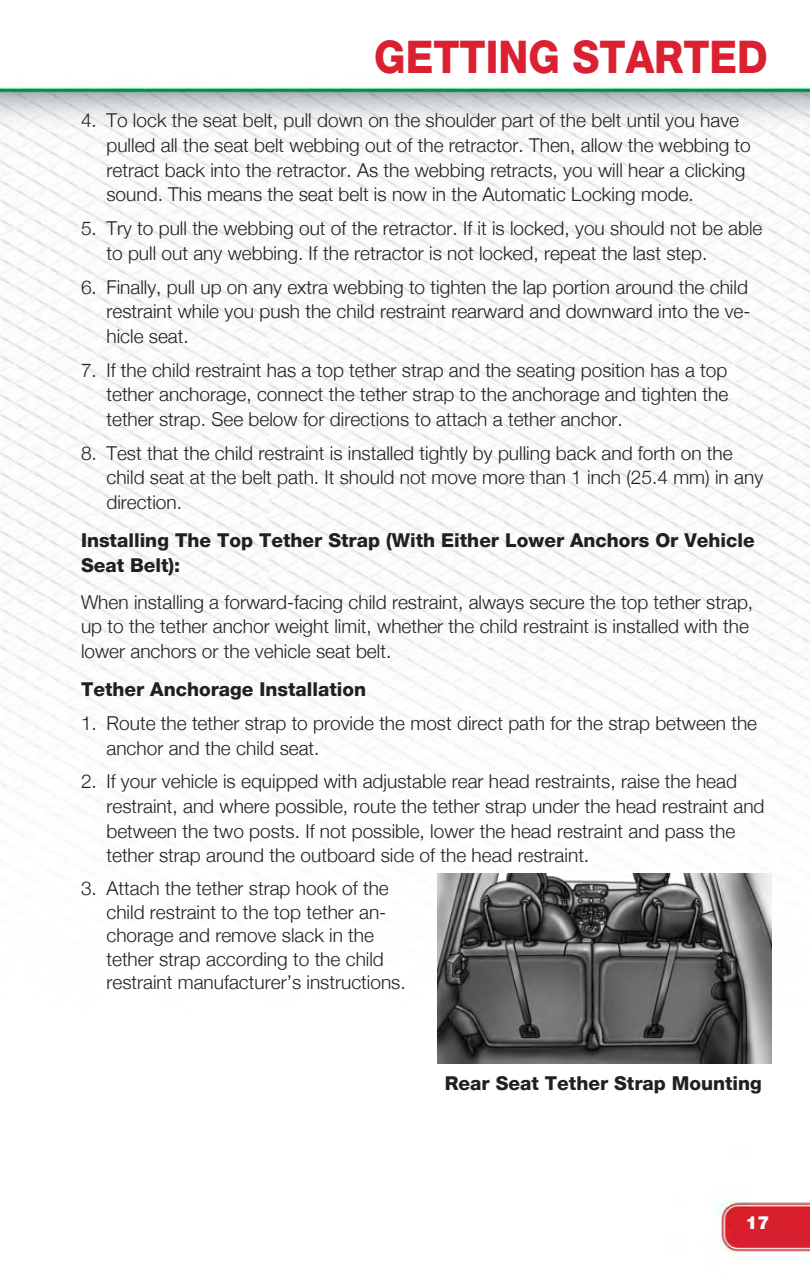
<style>
.page{position:relative;width:810px;height:1275px;background:#fff}
.page>*{position:absolute;margin:0;border:0;box-sizing:border-box;transform-origin:0 0}
.t1{font:45px "ABART Hheavy";color:#da2031;scale:.9 1}
.t2{font:19.12px/24.8px "ABART Hlight";color:#231f20}
.t3{font:19.12px/25.2px "ABART Hheavy";color:#231f20}
.t4{font:18px "ABART Hblack";color:#fff}
</style>
<div class="page">
<img style="left:0;top:86px;width:810px;height:1168px">
<img style="left:437px;top:873px;width:334px;height:191px">
<h1 class="t1" style="left:374px;top:30px;width:439px">GETTING STARTED</h1>
<p class="t2" style="left:106px;top:108px;width:646px;text-indent:-25px">4. To lock the seat belt, pull down on the shoulder part of the belt until you have pulled all the seat belt webbing out of the retractor. Then, allow the webbing to retract back into the retractor. As the webbing retracts, you will hear a clicking sound. This means the seat belt is now in the Automatic Locking mode.</p>
<p class="t2" style="left:106px;top:216px;width:658px;text-indent:-25px">5. Try to pull the webbing out of the retractor. If it is locked, you should not be able to pull out any webbing. If the retractor is not locked, repeat the last step.</p>
<p class="t2" style="left:106px;top:274px;width:646px;text-indent:-25px">6. Finally, pull up on any extra webbing to tighten the lap portion around the child restraint while you push the child restraint rearward and downward into the ve&shy;hicle seat.</p>
<p class="t2" style="left:106px;top:357px;width:623px;text-align:justify;text-indent:-25px">7. If the child restraint has a top tether strap and the seating position has a top tether anchorage, connect the tether strap to the anchorage and tighten the tether strap. See below for directions to attach a tether anchor.</p>
<p class="t2" style="left:106px;top:440px;width:658px;text-indent:-25px">8. Test that the child restraint is installed tightly by pulling back and forth on the child seat at the belt path. It should not move more than 1 inch (25.4 mm) in any direction.</p>
<p class="t3" style="left:81px;top:528px;width:675px">Installing The Top Tether Strap (With Either Lower Anchors Or Vehicle<br>Seat Belt):</p>
<p class="t2" style="left:81px;top:589px;width:674px">When installing a forward-facing child restraint, always secure the top tether strap, up to the tether anchor weight limit, whether the child restraint is installed with the lower anchors or the vehicle seat belt.</p>
<p class="t3" style="left:81px;top:677px;width:287px">Tether Anchorage Installation</p>
<p class="t2" style="left:106px;top:710px;width:652px;text-indent:-25px">1. Route the tether strap to provide the most direct path for the strap between the anchor and the child seat.</p>
<p class="t2" style="left:106px;top:769px;width:660px;text-indent:-25px">2. If your vehicle is equipped with adjustable rear head restraints, raise the head restraint, and where possible, route the tether strap under the head restraint and between the two posts. If not possible, lower the head restraint and pass the tether strap around the outboard side of the head restraint.</p>
<p class="t2" style="left:106px;top:876px;width:301px;line-height:23.6px;text-indent:-25px">3. Attach the tether strap hook of the child restraint to the top tether an&shy;chorage and remove slack in the tether strap according to the child restraint manufacturer’s instructions.</p>
<p class="t3" style="left:445px;top:1070px;width:319px">Rear Seat Tether Strap Mounting</p>
<p class="t4" style="left:746px;top:1211px;width:25px">17</p>
</div>
